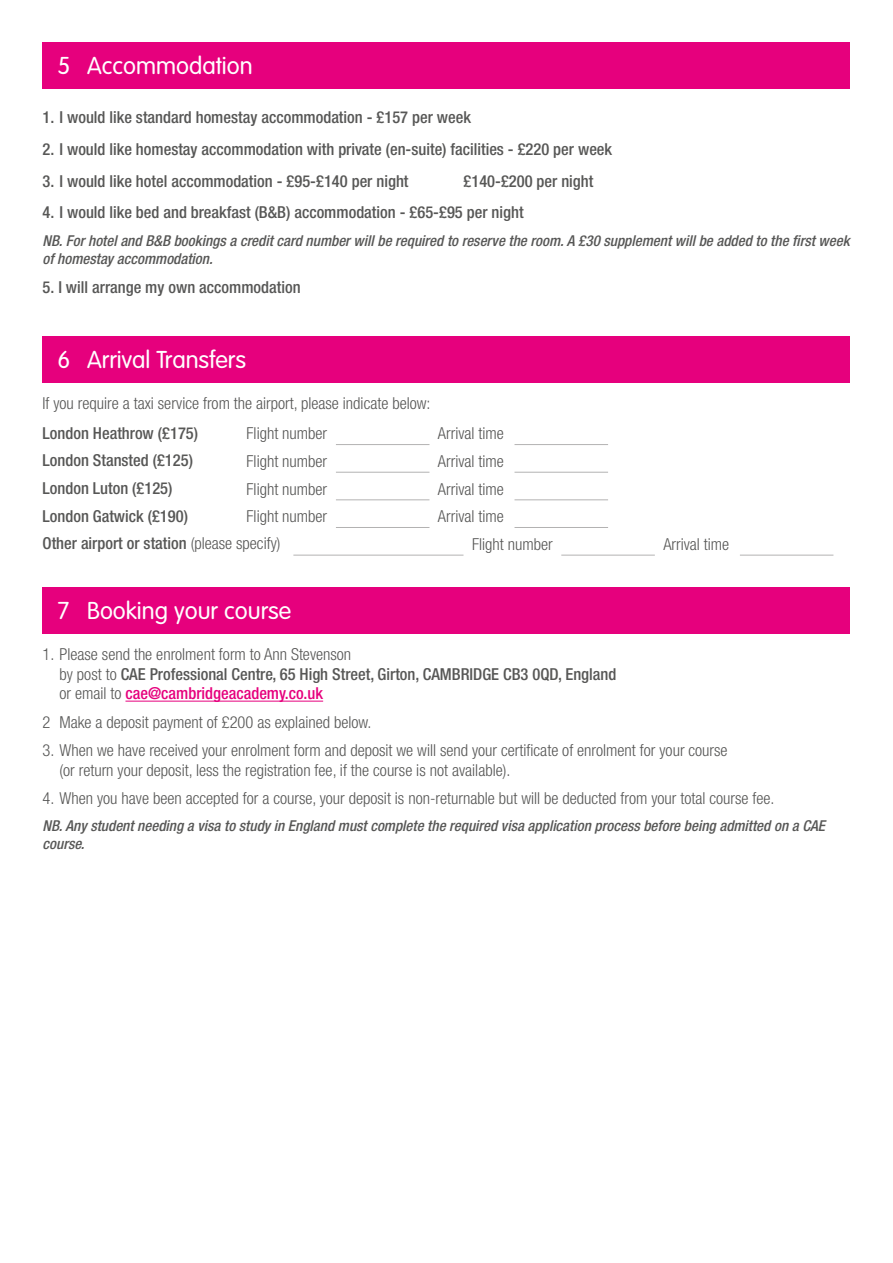
<style>
.page{position:relative;width:893px;height:1263px;background:#fff}
.page>*{position:absolute;margin:0;border:0;box-sizing:border-box;transform-origin:0 0}
.t1{font:300 24px "VAG Rounded";color:#fff}
.t2{font:300 condensed 16.5px/19.8px "Helvetica Neue";color:#575756}
.t3{font:500 condensed 16.5px "Helvetica Neue LT Std";color:#575756}
.t4{font:500 condensed 16.5px/19.8px "Helvetica Neue";color:#575756}
.t5{font:italic 500 condensed 15px/18px "Helvetica Neue";color:#575756}
.s1{font-weight:300}
.s2{color:#e6007d}
</style>
<div class="page">
<div style="left:43px;top:43px;width:807px;height:46px;background:#e6007d"></div>
<div style="left:43px;top:336px;width:807px;height:47px;background:#e6007d"></div>
<hr style="left:336px;top:444px;width:93px;height:1px;background:#b3b2b2">
<hr style="left:514px;top:444px;width:94px;height:1px;background:#b3b2b2">
<hr style="left:336px;top:472px;width:93px;height:1px;background:#b3b2b2">
<hr style="left:514px;top:472px;width:94px;height:1px;background:#b3b2b2">
<hr style="left:336px;top:500px;width:93px;height:1px;background:#b3b2b2">
<hr style="left:514px;top:500px;width:94px;height:1px;background:#b3b2b2">
<hr style="left:336px;top:527px;width:93px;height:1px;background:#b3b2b2">
<hr style="left:514px;top:527px;width:94px;height:1px;background:#b3b2b2">
<hr style="left:293px;top:555px;width:170px;height:1px;background:#b3b2b2">
<hr style="left:561px;top:555px;width:94px;height:1px;background:#b3b2b2">
<hr style="left:740px;top:555px;width:93px;height:1px;background:#b3b2b2">
<div style="left:43px;top:587px;width:807px;height:47px;background:#e6007d"></div>
<hr style="left:125px;top:701px;width:198px;height:1px;background:#e6007d">
<h1 class="t1" style="left:57px;top:52px;width:197px">5 Accommodation</h1>
<p class="t3" style="left:43px;top:107px;width:430px">1. I would like standard homestay accommodation - £157 per week</p>
<p class="t3" style="left:43px;top:139px;width:571px">2. I would like homestay accommodation with private (en-suite) facilities - £220 per week</p>
<p class="t3" style="left:43px;top:171px;width:367px">3. I would like hotel accommodation - £95-£140 per night</p>
<p class="t3" style="left:463px;top:171px;width:131px">£140-£200 per night</p>
<p class="t3" style="left:43px;top:203px;width:483px">4. I would like bed and breakfast (B&amp;B) accommodation - £65-£95 per night</p>
<p class="t5" style="left:43px;top:231px;width:809px">NB. For hotel and B&amp;B bookings a credit card number will be required to reserve the room. A £30 supplement will be added to the first week of homestay accommodation.</p>
<p class="t3" style="left:43px;top:277px;width:260px">5. I will arrange my own accommodation</p>
<h1 class="t1" style="left:57px;top:345px;width:190px">6 Arrival Transfers</h1>
<p class="t2" style="left:43px;top:393px;width:390px">If you require a taxi service from the airport, please indicate below:</p>
<p class="t3" style="left:43px;top:423px;width:157px">London Heathrow (£175)</p>
<p class="t2" style="left:247px;top:423px;width:82px">Flight number</p>
<p class="t2" style="left:438px;top:423px;width:67px">Arrival time</p>
<p class="t3" style="left:43px;top:451px;width:152px">London Stansted (£125)</p>
<p class="t2" style="left:247px;top:451px;width:82px">Flight number</p>
<p class="t2" style="left:438px;top:451px;width:67px">Arrival time</p>
<p class="t3" style="left:43px;top:478px;width:131px">London Luton (£125)</p>
<p class="t2" style="left:247px;top:479px;width:82px">Flight number</p>
<p class="t2" style="left:438px;top:479px;width:67px">Arrival time</p>
<p class="t3" style="left:43px;top:506px;width:147px">London Gatwick (£190)</p>
<p class="t2" style="left:247px;top:506px;width:82px">Flight number</p>
<p class="t2" style="left:438px;top:506px;width:67px">Arrival time</p>
<p class="t3" style="left:43px;top:533px;width:239px">Other airport or station <span class="s1">(please specify)</span></p>
<p class="t2" style="left:472px;top:534px;width:82px">Flight number</p>
<p class="t2" style="left:663px;top:534px;width:67px">Arrival time</p>
<h1 class="t1" style="left:57px;top:597px;width:235px">7 Booking your course</h1>
<p class="t4" style="left:60px;top:644px;width:558px;text-indent:-17px"><span class="s1">1. Please send the enrolment form to Ann Stevenson<br>by post to</span> CAE Professional Centre, 65 High Street, Girton, CAMBRIDGE CB3 0QD, England <span class="s1">or email to</span> <span class="s2">cae@cambridgeacademy.co.uk</span></p>
<p class="t2" style="left:43px;top:712px;width:331px">2 Make a deposit payment of £200 as explained below.</p>
<p class="t2" style="left:60px;top:740px;width:670px;text-indent:-17px">3. When we have received your enrolment form and deposit we will send your certificate of enrolment for your course (or return your deposit, less the registration fee, if the course is not available).</p>
<p class="t2" style="left:43px;top:788px;width:733px">4. When you have been accepted for a course, your deposit is non-returnable but will be deducted from your total course fee.</p>
<p class="t5" style="left:43px;top:816px;width:784px">NB. Any student needing a visa to study in England must complete the required visa application process before being admitted on a CAE course.</p>
</div>
